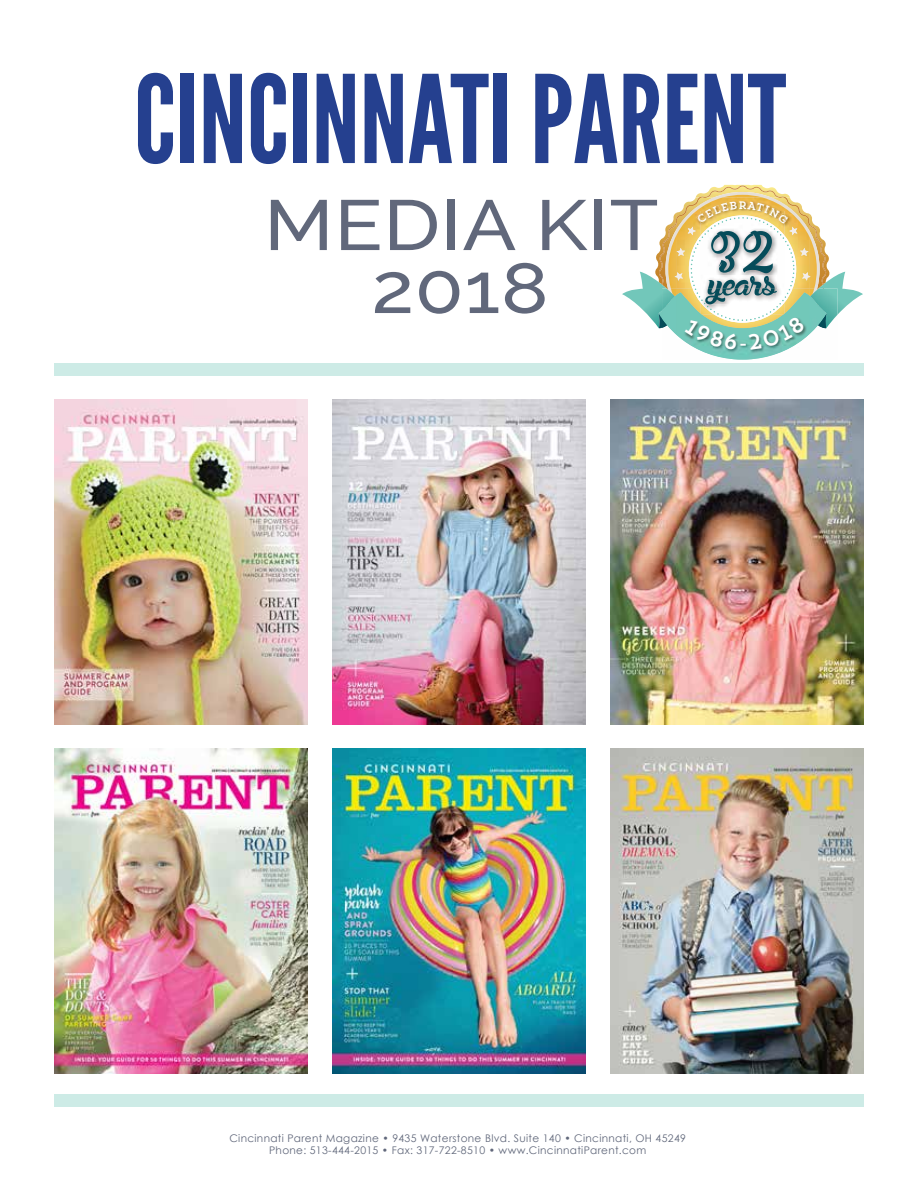
<style>
.page{position:relative;width:918px;height:1188px;background:#fff}
.page>*{position:absolute;margin:0;border:0;box-sizing:border-box;transform-origin:0 0}
.t1{font:121.5px "League Gothic";color:#25408f}
.t2{font:500 70.8px/63px "Raleway";letter-spacing:.01em;color:#61687b;text-align:center;scale:1.12 1}
.t3{font:61.8px "la Chatte Maman";color:#064c5a}
.t4{font:52.35px "la Chatte Maman";color:#064c5a}
.t5{font:21.45px "Trend Slab One";color:#fff}
.t6{font:10.5px/12.6px "Century Gothic";letter-spacing:.03em;color:#61687b;text-align:center}
</style>
<div class="page">
<div style="left:54px;top:363px;width:809px;height:12px;background:#cdebe6"></div>
<img style="left:54px;top:749px;width:254px;height:325px">
<img style="left:54px;top:399px;width:254px;height:326px">
<img style="left:332px;top:399px;width:254px;height:326px">
<img style="left:610px;top:399px;width:254px;height:326px">
<img style="left:332px;top:749px;width:254px;height:325px">
<img style="left:610px;top:749px;width:254px;height:325px">
<div style="left:54px;top:1094px;width:809px;height:13px;background:#cdebe6"></div>
<svg style="left:622px;top:185px;width:241px;height:175px"></svg>
<h1 class="t1" style="left:134px;top:50px;width:654px">CINCINNATI PARENT</h1>
<h2 class="t2" style="left:264px;top:194px;width:354px">MEDIA KIT<br>2018</h2>
<h3 class="t3" style="left:710px;top:222px;width:67px">32</h3>
<h3 class="t4" style="left:709px;top:259px;width:68px">years</h3>
<h3 class="t5" style="left:738px;top:328px;width:13px">-</h3>
<p class="t6" style="left:229px;top:1131px;width:458px">Cincinnati Parent Magazine • 9435 Waterstone Blvd. Suite 140 • Cincinnati, OH 45249<br>Phone: 513-444-2015 • Fax: 317-722-8510 • www.CincinnatiParent.com</p>
</div>
